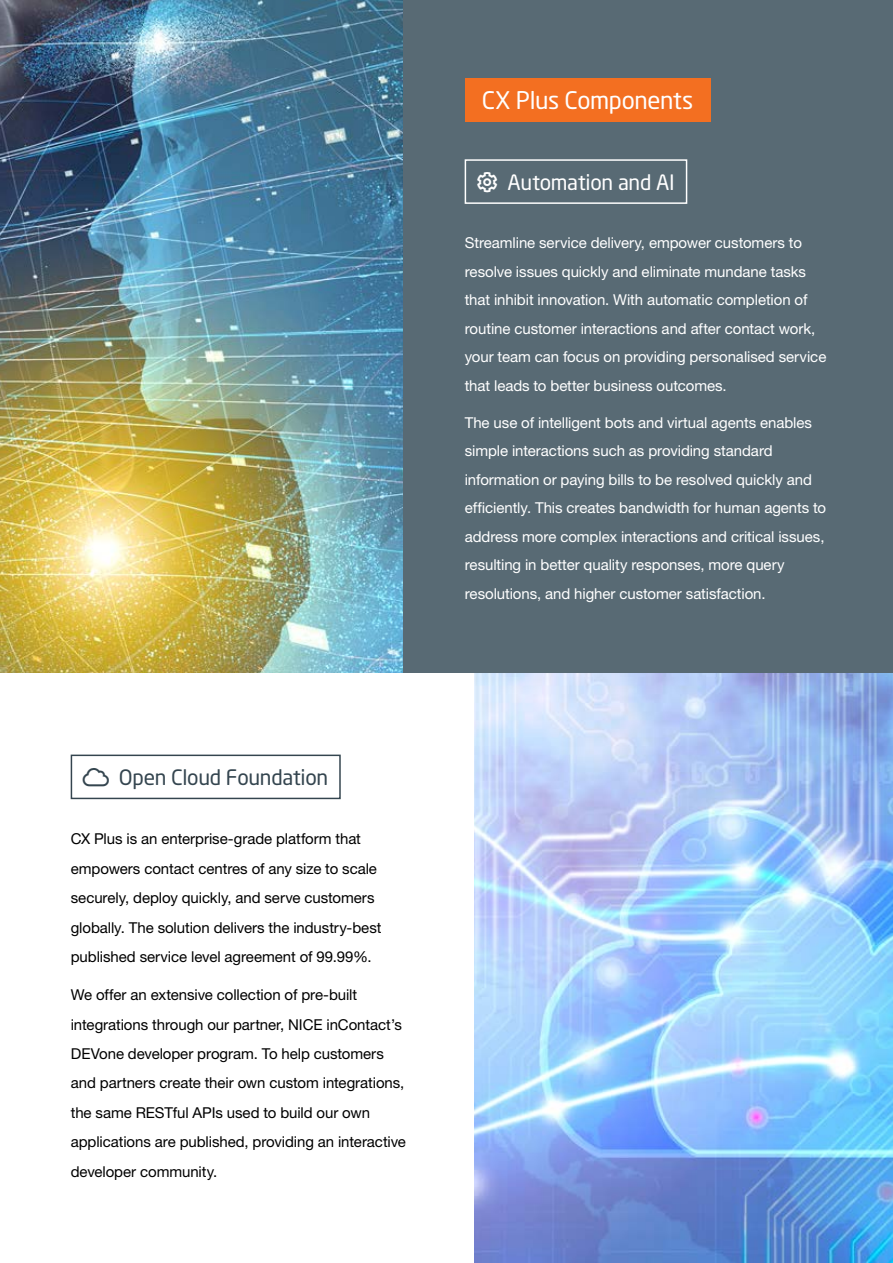
<style>
.page{position:relative;width:893px;height:1263px;background:#fff}
.page>*{position:absolute;margin:0;border:0;box-sizing:border-box;transform-origin:0 0}
.t1{font:24px "Neo Sans Std";letter-spacing:-.015em;color:#fff}
.t2{font:21px "Neo Sans Std";letter-spacing:-.015em;color:#34454f}
.t3{font:21px "Neo Sans Std";letter-spacing:-.015em;color:#fff}
.t4{font:15px/28.5px "Helvetica Neue LT Std";letter-spacing:-.005em;color:#fff}
.t5{font:15px/29.4px "Helvetica Neue LT Std";letter-spacing:-.005em;color:#000}
</style>
<div class="page">
<div style="left:0;top:0;width:893px;height:673px;background:#586a74"></div>
<img style="left:0;top:0;width:402px;height:673px">
<img style="left:475px;top:673px;width:418px;height:590px">
<div style="left:465px;top:78px;width:246px;height:44px;background:#f36f21"></div>
<div style="left:465px;top:159px;width:222px;height:45px;border:1px solid #fff"></div>
<div style="left:71px;top:755px;width:270px;height:44px;border:1px solid #34454f"></div>
<h1 class="t1" style="left:482px;top:86px;width:213px">CX Plus Components</h1>
<h2 class="t3" style="left:477px;top:169px;width:200px">□ Automation and AI</h2>
<p class="t4" style="left:465px;top:228px;width:363px">Streamline service delivery, empower customers to resolve issues quickly and eliminate mundane tasks that inhibit innovation. With automatic completion of routine customer interactions and after contact work, your team can focus on providing personalised service that leads to better business outcomes.</p>
<p class="t4" style="left:465px;top:408px;width:363px">The use of intelligent bots and virtual agents enables simple interactions such as providing standard information or paying bills to be resolved quickly and efficiently. This creates bandwidth for human agents to address more complex interactions and critical issues, resulting in better quality responses, more query resolutions, and higher customer satisfaction.</p>
<h2 class="t2" style="left:83px;top:765px;width:247px">●□◆ Open Cloud Foundation</h2>
<p class="t5" style="left:71px;top:824px;width:312px">CX Plus is an enterprise-grade platform that empowers contact centres of any size to scale securely, deploy quickly, and serve customers globally. The solution delivers the industry-best published service level agreement of 99.99%.</p>
<p class="t5" style="left:71px;top:980px;width:337px">We offer an extensive collection of pre-built integrations through our partner, NICE inContact’s DEVone developer program. To help customers and partners create their own custom integrations, the same RESTful APIs used to build our own applications are published, providing an interactive developer community.</p>
</div>
